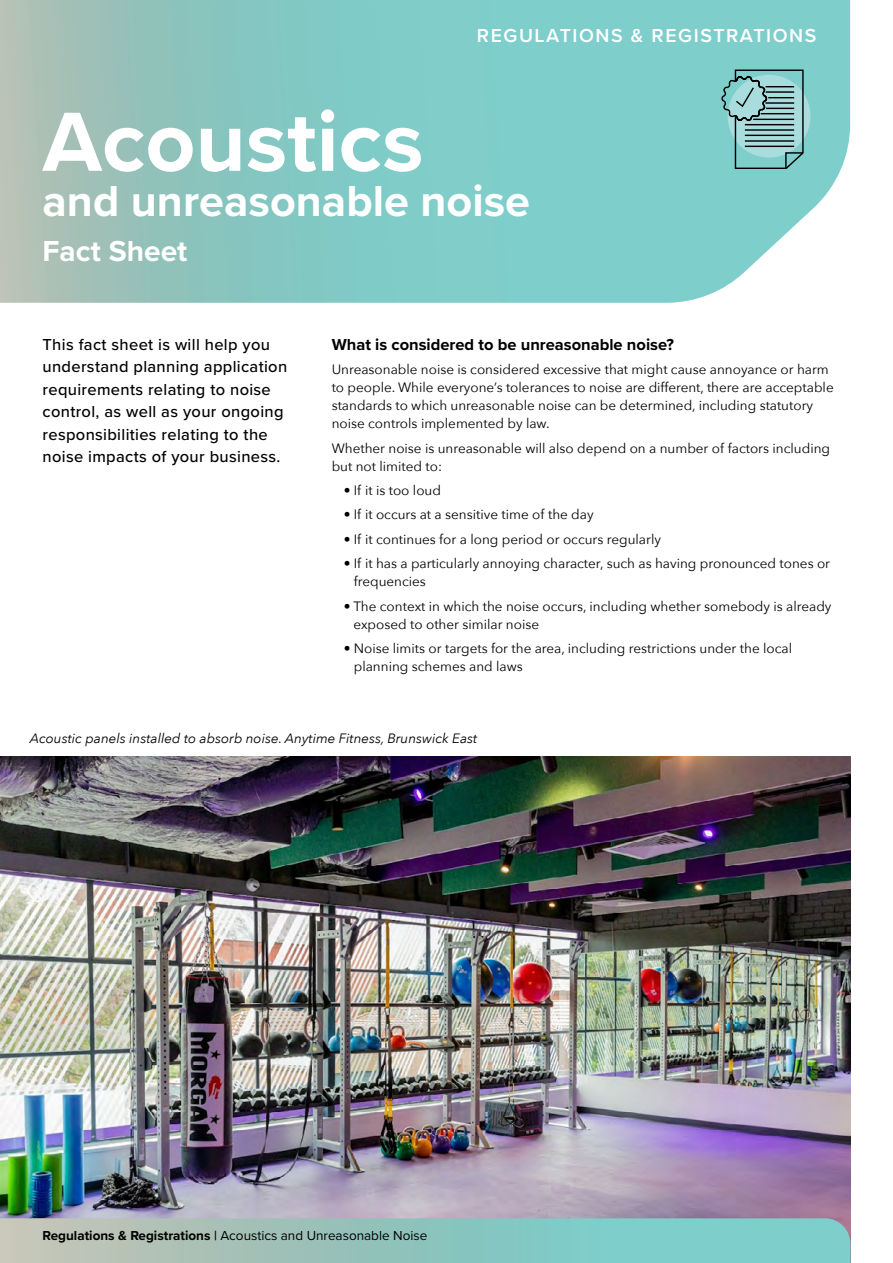
<style>
.page{position:relative;width:893px;height:1263px;background:#fff}
.page>*{position:absolute;margin:0;border:0;box-sizing:border-box;transform-origin:0 0}
.t1{font:700 87px "Proxima Nova";color:#fff}
.t2{font:700 45px "Proxima Nova";color:#fff}
.t3{font:700 30px "Proxima Nova";color:#fff}
.t4{font:600 19.5px "Proxima Nova";letter-spacing:.08em;color:#fff}
.t5{font:500 16.5px/22.5px "Proxima Nova";letter-spacing:.02em;color:#000}
.t6{font:700 16.5px "Proxima Nova";color:#000}
.t7{font:13.5px/18px "Avenir Next";color:#000}
.t8{font:italic 13.5px "Avenir Next";color:#000}
.t9{font:13.5px "Proxima Nova";color:#000}
.s1{font-weight:700}
.s2{font-weight:600}
</style>
<div class="page">
<img style="left:0;top:757px;width:850px;height:461px">
<svg style="left:0;top:0;width:850px;height:303px;background:#8ccbc6"></svg>
<svg style="left:0;top:1218px;width:850px;height:45px;background:#95c6bf"></svg>
<div style="left:728px;top:75px;width:82px;height:83px;background:#a9dcdd;border-radius:50%"></div>
<svg style="left:720px;top:69px;width:84px;height:101px"></svg>
<h3 class="t4" style="left:477px;top:21px;width:341px">REGULATIONS &amp; REGISTRATIONS</h3>
<h1 class="t1" style="left:43px;top:77px;width:383px">Acoustics</h1>
<h2 class="t2" style="left:43px;top:167px;width:489px">and unreasonable noise</h2>
<h3 class="t3" style="left:43px;top:229px;width:146px">Fact Sheet</h3>
<p class="t5" style="left:43px;top:332px;width:246px">This fact sheet is will help you understand planning application requirements relating to noise control, as well as your ongoing responsibilities relating to the noise impacts of your business.</p>
<p class="t6" style="left:332px;top:332px;width:344px">What is considered to be unreasonable noise?</p>
<p class="t7" style="left:332px;top:360px;width:504px">Unreasonable noise is considered excessive that might cause annoyance or harm to people. While everyone’s tolerances to noise are different, there are acceptable standards to which unreasonable noise can be determined, including statutory noise controls implemented by law.</p>
<p class="t7" style="left:332px;top:438px;width:500px">Whether noise is unreasonable will also depend on a number of factors including but not limited to:</p>
<p class="t7" style="left:344px;top:481px;width:99px">• If it is too loud</p>
<p class="t7" style="left:344px;top:505px;width:251px">• If it occurs at a sensitive time of the day</p>
<p class="t7" style="left:344px;top:529px;width:319px">• If it continues for a long period or occurs regularly</p>
<p class="t7" style="left:354px;top:554px;width:478px;text-indent:-10px">• If it has a particularly annoying character, such as having pronounced tones or frequencies</p>
<p class="t7" style="left:353px;top:596px;width:480px;text-indent:-10px">• The context in which the noise occurs, including whether somebody is already exposed to other similar noise</p>
<p class="t7" style="left:354px;top:639px;width:440px;text-indent:-10px">• Noise limits or targets for the area, including restrictions under the local planning schemes and laws</p>
<p class="t8" style="left:30px;top:727px;width:449px">Acoustic panels installed to absorb noise. Anytime Fitness, Brunswick East</p>
<p class="t9" style="left:43px;top:1225px;width:386px"><span class="s1">Regulations &amp; Registrations</span> <span class="s2">|</span> Acoustics and Unreasonable Noise</p>
</div>
